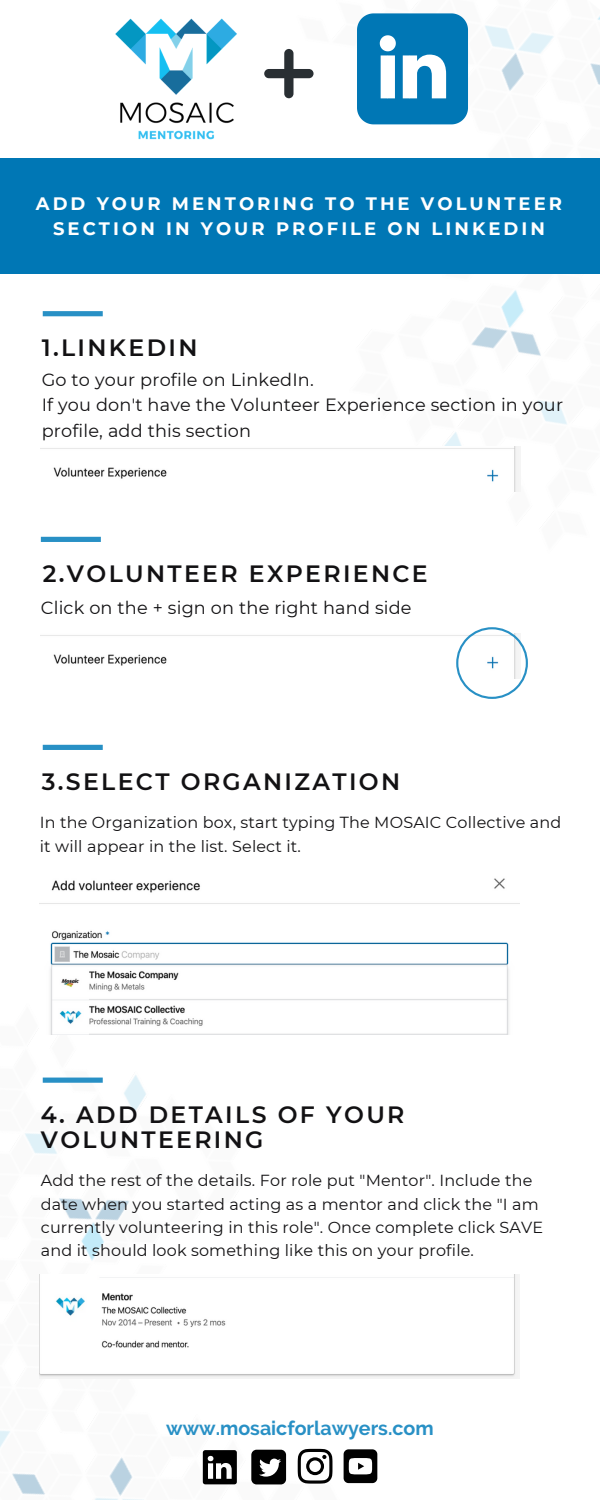
<style>
.page{position:relative;width:600px;height:1500px;background:#fff}
.page>*{position:absolute;margin:0;border:0;box-sizing:border-box;transform-origin:0 0}
.t1{font:600 23.6px/24.8px "Montserrat";letter-spacing:.1em;color:#121113}
.t2{font:700 19.7px "Raleway";color:#2890c5}
.t3{font:700 18px/24.8px "Montserrat";letter-spacing:.17em;color:#fff;text-align:center}
.t4{font:17.7px/25.5px "Montserrat";letter-spacing:.01em;color:#121113}
.t5{font:16px/23.2px "Montserrat";letter-spacing:.01em;color:#121113}
</style>
<div class="page">
<img style="left:0;top:1101px;width:518px;height:399px">
<img style="left:39px;top:16px;width:561px;height:1085px">
<img style="left:40px;top:1275px;width:478px;height:104px">
<img style="left:41px;top:447px;width:480px;height:45px">
<svg style="left:43px;top:311px;width:60px;height:5px"></svg>
<svg style="left:41px;top:537px;width:60px;height:5px"></svg>
<img style="left:41px;top:634px;width:415px;height:45px">
<svg style="left:43px;top:745px;width:60px;height:5px"></svg>
<img style="left:40px;top:868px;width:480px;height:166px">
<svg style="left:43px;top:1078px;width:60px;height:5px"></svg>
<img style="left:109px;top:16px;width:133px;height:130px">
<svg style="left:357px;top:13px;width:111px;height:111px"></svg>
<svg style="left:264px;top:49px;width:50px;height:49px"></svg>
<div style="left:0;top:158px;width:600px;height:116px;background:#0077b5"></div>
<svg style="left:456px;top:627px;width:72px;height:72px"></svg>
<svg style="left:203px;top:1450px;width:34px;height:34px"></svg>
<svg style="left:298px;top:1449px;width:34px;height:35px"></svg>
<div style="left:251px;top:1450px;width:35px;height:34px;background:#010101;border-radius:5px"></div>
<svg style="left:259px;top:1459px;width:22px;height:18px"></svg>
<svg style="left:344px;top:1449px;width:33px;height:34px"></svg>
<p class="t3" style="left:36px;top:191px;width:528px">ADD YOUR MENTORING TO THE VOLUNTEER<br>SECTION IN YOUR PROFILE ON LINKEDIN</p>
<h1 class="t1" style="left:42px;top:335px;width:157px">1.LINKEDIN</h1>
<p class="t4" style="left:42px;top:366px;width:523px">Go to your profile on LinkedIn.<br>If you don't have the Volunteer Experience section in your profile, add this section</p>
<h1 class="t1" style="left:43px;top:561px;width:387px">2.VOLUNTEER EXPERIENCE</h1>
<p class="t4" style="left:41px;top:594px;width:372px">Click on the + sign on the right hand side</p>
<h1 class="t1" style="left:42px;top:769px;width:360px">3.SELECT ORGANIZATION</h1>
<p class="t5" style="left:40px;top:811px;width:523px">In the Organization box, start typing The MOSAIC Collective and it will appear in the list. Select it.</p>
<h1 class="t1" style="left:41px;top:1102px;width:365px">4. ADD DETAILS OF YOUR<br>VOLUNTEERING</h1>
<p class="t5" style="left:41px;top:1169px;width:504px">Add the rest of the details. For role put "Mentor". Include the date when you started acting as a mentor and click the "I am currently volunteering in this role". Once complete click SAVE and it should look something like this on your profile.</p>
<p class="t2" style="left:166px;top:1417px;width:269px">www.mosaicforlawyers.com</p>
</div>
